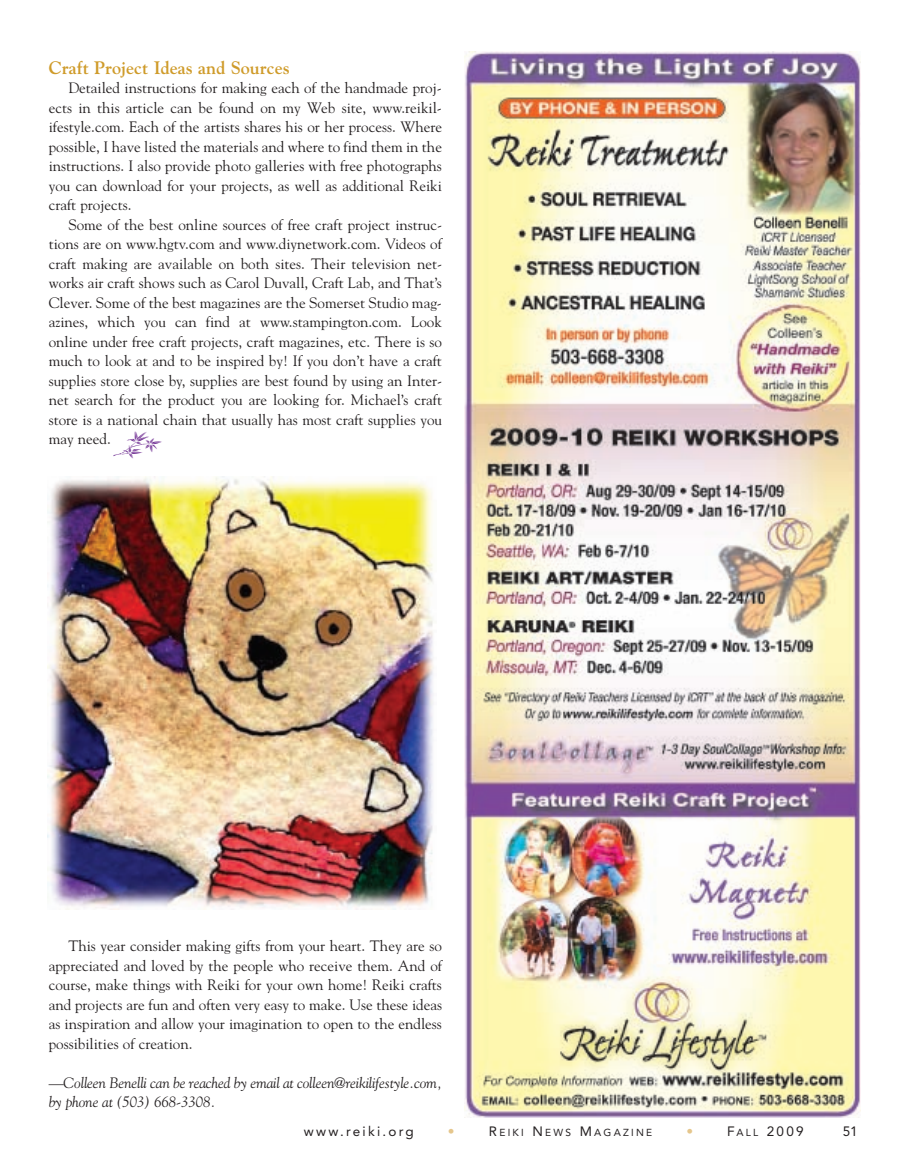
<style>
.page{position:relative;width:905px;height:1175px;background:#fff}
.page>*{position:absolute;margin:0;border:0;box-sizing:border-box;transform-origin:0 0}
.t1{font:700 18px "Goudy";color:#cf9b2a}
.t2{font:15px/19.5px "Goudy";color:#231f20;text-align:justify}
.t3{font:italic 15px/19.5px "Goudy";letter-spacing:-.01em;color:#231f20}
.t4{font:13.5px "Avenir";letter-spacing:.165em;color:#231f20}
.t5{font:13.5px "Avenir";color:#e5c68c}
.t6{font:10.2px "Avenir";letter-spacing:.22em;color:#231f20}
.s1{font-size:13.5px}
.s2{font-size:10.2px}
</style>
<div class="page">
<img style="left:464px;top:51px;width:396px;height:1067px">
<img style="left:47px;top:477px;width:387px;height:432px">
<p class="t1" style="left:49px;top:57px;width:242px">Craft Project Ideas and Sources</p>
<p class="t2" style="left:49px;top:78px;width:395px;text-indent:20px">Detailed instructions for making each of the handmade proj&shy;ects in this article can be found on my Web site, www.reikil&shy;ifestyle.com. Each of the artists shares his or her process. Where possible, I have listed the materials and where to find them in the instructions. I also provide photo galleries with free photographs you can download for your projects, as well as additional Reiki craft projects.</p>
<p class="t2" style="left:49px;top:215px;width:395px;text-indent:20px">Some of the best online sources of free craft project instruc&shy;tions are on www.hgtv.com and www.diynetwork.com. Videos of craft making are available on both sites. Their television net&shy;works air craft shows such as Carol Duvall, Craft Lab, and That’s Clever. Some of the best magazines are the Somerset Studio mag&shy;azines, which you can find at www.stampington.com. Look online under free craft projects, craft magazines, etc. There is so much to look at and to be inspired by! If you don’t have a craft supplies store close by, supplies are best found by using an Inter&shy;net search for the product you are looking for. Michael’s craft store is a national chain that usually has most craft supplies you may need.</p>
<p class="t2" style="left:49px;top:936px;width:395px;text-indent:20px">This year consider making gifts from your heart. They are so appreciated and loved by the people who receive them. And of course, make things with Reiki for your own home! Reiki crafts and projects are fun and often very easy to make. Use these ideas as inspiration and allow your imagination to open to the endless possibilities of creation.</p>
<p class="t3" style="left:49px;top:1073px;width:394px">—Colleen Benelli can be reached by email at colleen@reikilifestyle.com, by phone at (503) 668-3308.</p>
<p class="t4" style="left:304px;top:1125px;width:111px">www.reiki.org</p>
<p class="t5" style="left:448px;top:1125px;width:8px">•</p>
<p class="t6" style="left:489px;top:1128px;width:165px"><span class="s1">R</span>EIKI <span class="s1">N</span>EWS <span class="s1">M</span>AGAZINE</p>
<p class="t5" style="left:686px;top:1125px;width:8px">•</p>
<p class="t4" style="left:727px;top:1125px;width:78px">F<span class="s2">ALL</span> 2009</p>
<p class="t4" style="left:842px;top:1125px;width:17px">51</p>
</div>
